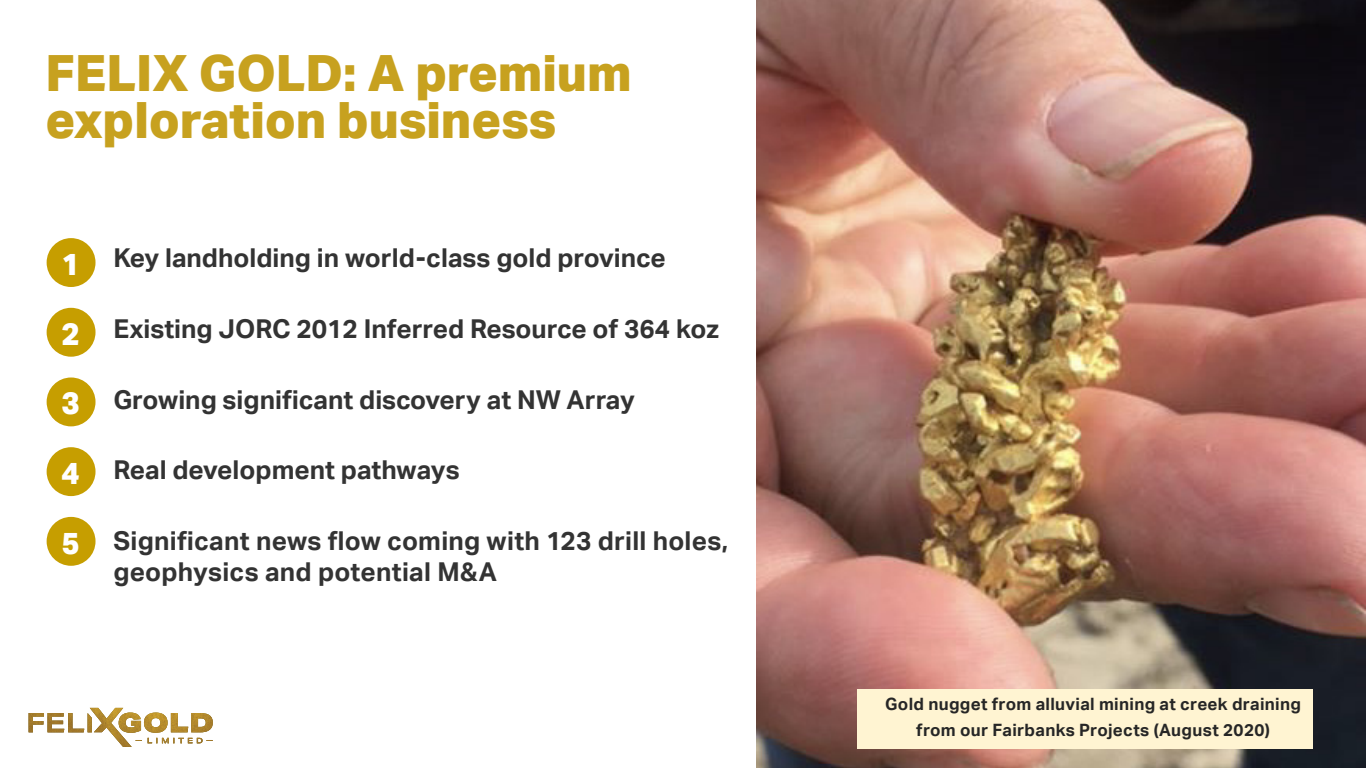
<style>
.page{position:relative;width:1366px;height:768px;background:#fff}
.page>*{position:absolute;margin:0;border:0;box-sizing:border-box;transform-origin:0 0}
.t1{font:800 50px/47px "Aktiv Grotesk";color:#c7a11f}
.t2{font:800 30.6px "Aktiv Grotesk";color:#fff}
.t3{font:700 26px/31px "Aktiv Grotesk";color:#333}
.t4{font:700 17px/26px "Aktiv Grotesk";letter-spacing:.015em;color:#262626;text-align:center}
</style>
<div class="page">
<img style="left:757px;top:0;width:609px;height:768px">
<div style="left:47px;top:238px;width:49px;height:49px;background:#c69e00;border-radius:50%"></div>
<div style="left:47px;top:308px;width:49px;height:49px;background:#c69e00;border-radius:50%"></div>
<div style="left:47px;top:378px;width:49px;height:48px;background:#c69e00;border-radius:50%"></div>
<div style="left:47px;top:447px;width:49px;height:49px;background:#c69e00;border-radius:50%"></div>
<div style="left:47px;top:517px;width:49px;height:49px;background:#c69e00;border-radius:50%"></div>
<div style="left:857px;top:689px;width:456px;height:60px;background:#fff4d2"></div>
<div style="left:29px;top:708px;width:184px;height:39px;background:#000;opacity:.38"></div>
<h1 class="t1" style="left:45px;top:49px;width:588px">FELIX GOLD: A premium exploration business</h1>
<p class="t2" style="left:62px;top:244px;width:20px">1</p>
<p class="t3" style="left:113px;top:243px;width:554px">Key landholding in world-class gold province</p>
<p class="t2" style="left:62px;top:314px;width:20px">2</p>
<p class="t3" style="left:113px;top:314px;width:607px">Existing JORC 2012 Inferred Resource of 364 koz</p>
<p class="t2" style="left:62px;top:384px;width:20px">3</p>
<p class="t3" style="left:113px;top:384px;width:523px">Growing significant discovery at NW Array</p>
<p class="t2" style="left:62px;top:454px;width:20px">4</p>
<p class="t3" style="left:113px;top:455px;width:348px">Real development pathways</p>
<p class="t2" style="left:62px;top:523px;width:20px">5</p>
<p class="t3" style="left:113px;top:526px;width:616px">Significant news flow coming with 123 drill holes, geophysics and potential M&amp;A</p>
<p class="t4" style="left:885px;top:691px;width:417px">Gold nugget from alluvial mining at creek draining from our Fairbanks Projects (August 2020)</p>
</div>
